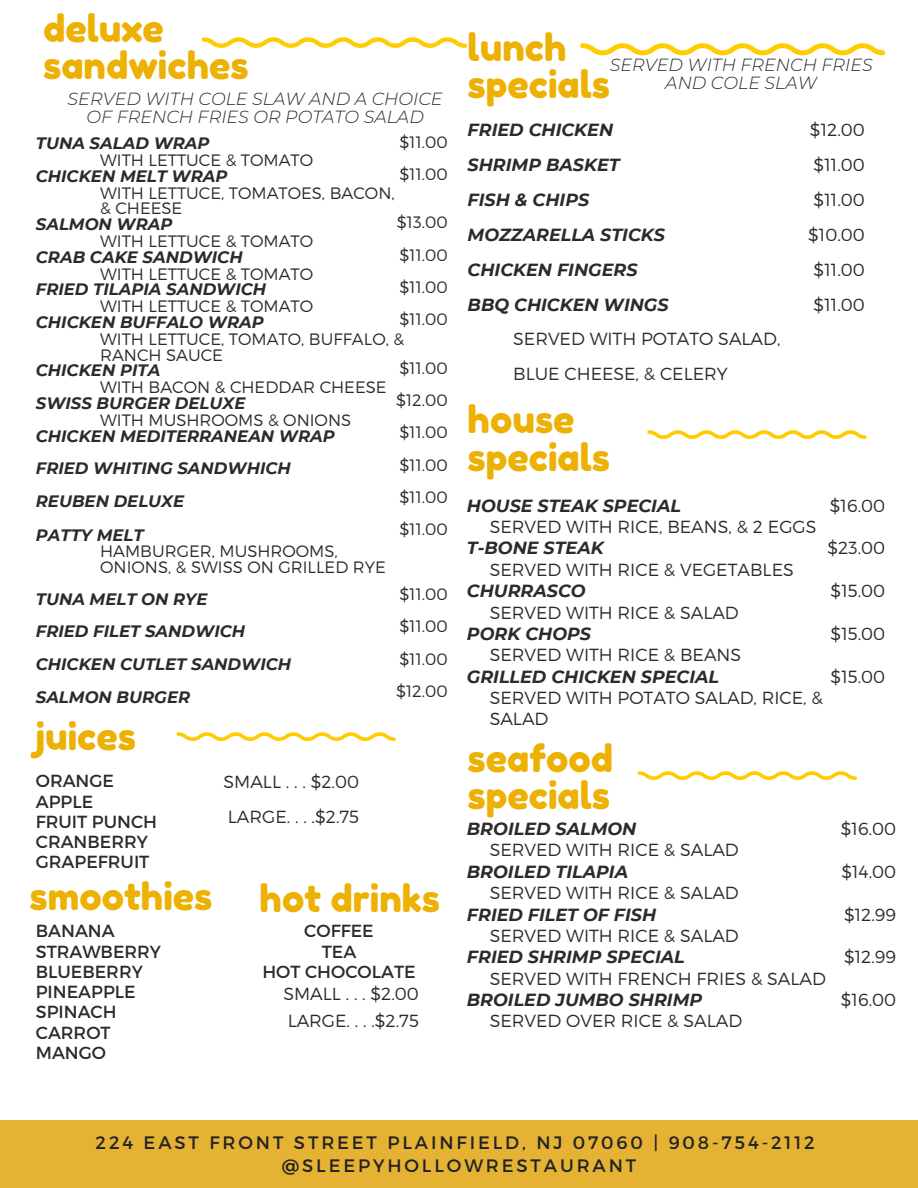
<style>
.page{position:relative;width:918px;height:1188px;background:#e5b234}
.page>*{position:absolute;margin:0;border:0;box-sizing:border-box;transform-origin:0 0}
.t1{font:37.2px/37.2px "Fredoka One";color:#edb104}
.t2{font:18px/22.5px "Montserrat";letter-spacing:.16em;color:#222;text-align:center}
.t3{font:300 17.55px/34.8px "Montserrat";color:#2b2b2b}
.t4{font:italic 700 17.55px "Montserrat";color:#2b2b2b}
.t5{font:17.55px "Montserrat";color:#2b2b2b}
.t6{font:italic 300 17.55px/18px "Montserrat";color:#2b2b2b;text-align:center}
.t7{font:300 16.5px/15.8px "Montserrat";color:#2b2b2b}
.t8{font:italic 700 16.5px "Montserrat";color:#2b2b2b}
</style>
<div class="page">
<div style="left:0;top:0;width:918px;height:1119px;background:#fff"></div>
<svg style="left:202px;top:37px;width:265px;height:11px"></svg>
<svg style="left:580px;top:43px;width:305px;height:12px"></svg>
<svg style="left:647px;top:430px;width:220px;height:9px"></svg>
<svg style="left:176px;top:732px;width:220px;height:9px"></svg>
<svg style="left:638px;top:771px;width:219px;height:9px"></svg>
<p class="t1" style="left:43px;top:10px;width:207px">deluxe sandwiches</p>
<p class="t6" style="left:68px;top:90px;width:376px">SERVED WITH COLE SLAW AND A CHOICE<br>OF FRENCH FRIES OR POTATO SALAD</p>
<p class="t7" style="left:400px;top:133px;width:50px">$11.00</p>
<p class="t7" style="left:400px;top:165px;width:50px">$11.00</p>
<p class="t7" style="left:397px;top:214px;width:52px">$13.00</p>
<p class="t7" style="left:400px;top:246px;width:50px">$11.00</p>
<p class="t7" style="left:400px;top:278px;width:50px">$11.00</p>
<p class="t7" style="left:400px;top:311px;width:50px">$11.00</p>
<p class="t7" style="left:400px;top:359px;width:50px">$11.00</p>
<p class="t7" style="left:396px;top:391px;width:53px">$12.00</p>
<p class="t7" style="left:400px;top:424px;width:50px">$11.00</p>
<p class="t7" style="left:400px;top:456px;width:50px">$11.00</p>
<p class="t7" style="left:400px;top:488px;width:50px">$11.00</p>
<p class="t7" style="left:400px;top:521px;width:50px">$11.00</p>
<h1 class="t8" style="left:36px;top:133px;width:175px">TUNA SALAD WRAP</h1>
<h1 class="t7" style="left:100px;top:151px;width:214px">WITH LETTUCE &amp; TOMATO</h1>
<p class="t8" style="left:36px;top:166px;width:193px">CHICKEN MELT WRAP</p>
<p class="t7" style="left:100px;top:184px;width:296px">WITH LETTUCE, TOMATOES, BACON, &amp; CHEESE</p>
<p class="t8" style="left:36px;top:214px;width:138px">SALMON WRAP</p>
<p class="t7" style="left:100px;top:232px;width:214px">WITH LETTUCE &amp; TOMATO</p>
<p class="t8" style="left:36px;top:247px;width:208px">CRAB CAKE SANDWICH</p>
<p class="t7" style="left:100px;top:265px;width:214px">WITH LETTUCE &amp; TOMATO</p>
<p class="t8" style="left:36px;top:279px;width:232px">FRIED TILAPIA SANDWICH</p>
<p class="t7" style="left:100px;top:298px;width:214px">WITH LETTUCE &amp; TOMATO</p>
<p class="t8" style="left:36px;top:312px;width:230px">CHICKEN BUFFALO WRAP</p>
<p class="t7" style="left:100px;top:330px;width:306px">WITH LETTUCE, TOMATO, BUFFALO, &amp;<br>RANCH SAUCE</p>
<p class="t8" style="left:36px;top:360px;width:126px">CHICKEN PITA</p>
<p class="t7" style="left:100px;top:379px;width:288px">WITH BACON &amp; CHEDDAR CHEESE</p>
<p class="t8" style="left:36px;top:393px;width:211px">SWISS BURGER DELUXE</p>
<p class="t7" style="left:100px;top:411px;width:253px">WITH MUSHROOMS &amp; ONIONS</p>
<p class="t8" style="left:36px;top:426px;width:301px">CHICKEN MEDITERRANEAN WRAP</p>
<p class="t8" style="left:36px;top:458px;width:257px">FRIED WHITING SANDWHICH</p>
<p class="t8" style="left:36px;top:491px;width:150px">REUBEN DELUXE</p>
<p class="t8" style="left:36px;top:525px;width:109px">PATTY MELT</p>
<p class="t7" style="left:100px;top:543px;width:287px">HAMBURGER, MUSHROOMS,<br>ONIONS, &amp; SWISS ON GRILLED RYE</p>
<p class="t8" style="left:36px;top:589px;width:173px">TUNA MELT ON RYE</p>
<p class="t8" style="left:36px;top:621px;width:211px">FRIED FILET SANDWICH</p>
<p class="t8" style="left:36px;top:654px;width:257px">CHICKEN CUTLET SANDWICH</p>
<p class="t8" style="left:36px;top:687px;width:156px">SALMON BURGER</p>
<p class="t7" style="left:400px;top:585px;width:50px">$11.00</p>
<p class="t7" style="left:400px;top:618px;width:50px">$11.00</p>
<p class="t7" style="left:400px;top:650px;width:50px">$11.00</p>
<p class="t7" style="left:396px;top:682px;width:53px">$12.00</p>
<p class="t1" style="left:36px;top:717px;width:102px">juices</p>
<p class="t5" style="left:36px;top:770px;width:80px">ORANGE</p>
<p class="t5" style="left:36px;top:790px;width:59px">APPLE</p>
<p class="t5" style="left:36px;top:810px;width:123px">FRUIT PUNCH</p>
<h1 class="t5" style="left:36px;top:830px;width:114px">CRANBERRY</h1>
<h1 class="t5" style="left:36px;top:851px;width:115px">GRAPEFRUIT</h1>
<p class="t1" style="left:30px;top:877px;width:184px">smoothies</p>
<p class="t5" style="left:36px;top:920px;width:80px">BANANA</p>
<p class="t5" style="left:36px;top:940px;width:127px">STRAWBERRY</p>
<p class="t5" style="left:36px;top:960px;width:108px">BLUEBERRY</p>
<p class="t5" style="left:36px;top:980px;width:101px">PINEAPPLE</p>
<p class="t5" style="left:36px;top:1001px;width:82px">SPINACH</p>
<p class="t5" style="left:36px;top:1021px;width:76px">CARROT</p>
<p class="t5" style="left:36px;top:1041px;width:72px">MANGO</p>
<p class="t3" style="left:224px;top:763px;width:137px">SMALL . . . $2.00</p>
<p class="t3" style="left:228px;top:798px;width:133px">LARGE. . . .$2.75</p>
<p class="t1" style="left:260px;top:880px;width:182px">hot drinks</p>
<p class="t5" style="left:304px;top:920px;width:71px">COFFEE</p>
<p class="t5" style="left:322px;top:940px;width:36px">TEA</p>
<p class="t5" style="left:262px;top:960px;width:155px">HOT CHOCOLATE</p>
<p class="t3" style="left:283px;top:976px;width:137px">SMALL . . . $2.00</p>
<p class="t3" style="left:288px;top:1003px;width:133px">LARGE. . . .$2.75</p>
<h2 class="t1" style="left:468px;top:29px;width:144px">lunch specials</h2>
<p class="t6" style="left:610px;top:56px;width:265px">SERVED WITH FRENCH FRIES</p>
<p class="t6" style="left:665px;top:74px;width:153px">AND COLE SLAW</p>
<p class="t4" style="left:468px;top:119px;width:147px">FRIED CHICKEN</p>
<p class="t4" style="left:468px;top:154px;width:154px">SHRIMP BASKET</p>
<p class="t4" style="left:468px;top:189px;width:123px">FISH &amp; CHIPS</p>
<p class="t4" style="left:468px;top:224px;width:199px">MOZZARELLA STICKS</p>
<p class="t4" style="left:468px;top:259px;width:171px">CHICKEN FINGERS</p>
<p class="t4" style="left:468px;top:294px;width:203px">BBQ CHICKEN WINGS</p>
<p class="t3" style="left:513px;top:321px;width:269px">SERVED WITH POTATO SALAD,<br>BLUE CHEESE, &amp; CELERY</p>
<p class="t1" style="left:468px;top:401px;width:144px">house specials</p>
<p class="t3" style="left:810px;top:112px;width:56px">$12.00</p>
<p class="t3" style="left:814px;top:147px;width:53px">$11.00</p>
<h2 class="t3" style="left:814px;top:181px;width:53px">$11.00</h2>
<h2 class="t3" style="left:808px;top:216px;width:58px">$10.00</h2>
<p class="t3" style="left:814px;top:251px;width:53px">$11.00</p>
<p class="t3" style="left:814px;top:286px;width:53px">$11.00</p>
<p class="t3" style="left:830px;top:487px;width:57px">$16.00</p>
<p class="t3" style="left:828px;top:530px;width:59px">$23.00</p>
<p class="t3" style="left:831px;top:573px;width:56px">$15.00</p>
<p class="t3" style="left:831px;top:615px;width:56px">$15.00</p>
<p class="t3" style="left:831px;top:658px;width:56px">$15.00</p>
<h2 class="t4" style="left:467px;top:495px;width:216px">HOUSE STEAK SPECIAL</h2>
<h2 class="t3" style="left:490px;top:509px;width:328px">SERVED WITH RICE, BEANS, &amp; 2 EGGS</h2>
<h2 class="t4" style="left:467px;top:537px;width:138px">T-BONE STEAK</h2>
<h1 class="t3" style="left:490px;top:551px;width:306px">SERVED WITH RICE &amp; VEGETABLES</h1>
<p class="t4" style="left:467px;top:580px;width:120px">CHURRASCO</p>
<p class="t3" style="left:490px;top:594px;width:251px">SERVED WITH RICE &amp; SALAD</p>
<p class="t4" style="left:467px;top:623px;width:126px">PORK CHOPS</p>
<p class="t3" style="left:490px;top:637px;width:253px">SERVED WITH RICE &amp; BEANS</p>
<p class="t4" style="left:467px;top:666px;width:254px">GRILLED CHICKEN SPECIAL</p>
<p class="t3" style="left:490px;top:686px;width:335px;line-height:21.3px">SERVED WITH POTATO SALAD, RICE, &amp;<br>SALAD</p>
<p class="t1" style="left:468px;top:740px;width:147px">seafood specials</p>
<p class="t4" style="left:467px;top:818px;width:171px">BROILED SALMON</p>
<h1 class="t3" style="left:490px;top:832px;width:251px">SERVED WITH RICE &amp; SALAD</h1>
<h1 class="t4" style="left:467px;top:861px;width:163px">BROILED TILAPIA</h1>
<p class="t3" style="left:490px;top:875px;width:251px">SERVED WITH RICE &amp; SALAD</p>
<p class="t4" style="left:467px;top:904px;width:191px">FRIED FILET OF FISH</p>
<p class="t3" style="left:490px;top:917px;width:251px">SERVED WITH RICE &amp; SALAD</p>
<p class="t4" style="left:467px;top:946px;width:219px">FRIED SHRIMP SPECIAL</p>
<p class="t3" style="left:490px;top:960px;width:338px">SERVED WITH FRENCH FRIES &amp; SALAD</p>
<p class="t4" style="left:467px;top:989px;width:237px">BROILED JUMBO SHRIMP</p>
<p class="t3" style="left:490px;top:1003px;width:254px">SERVED OVER RICE &amp; SALAD</p>
<p class="t3" style="left:841px;top:811px;width:57px">$16.00</p>
<p class="t3" style="left:841px;top:853px;width:56px">$14.00</p>
<p class="t3" style="left:844px;top:896px;width:54px">$12.99</p>
<p class="t3" style="left:844px;top:939px;width:54px">$12.99</p>
<p class="t3" style="left:841px;top:982px;width:57px">$16.00</p>
<p class="t2" style="left:96px;top:1131px;width:721px">224 EAST FRONT STREET PLAINFIELD, NJ 07060 | 908-754-2112 @SLEEPYHOLLOWRESTAURANT</p>
</div>
